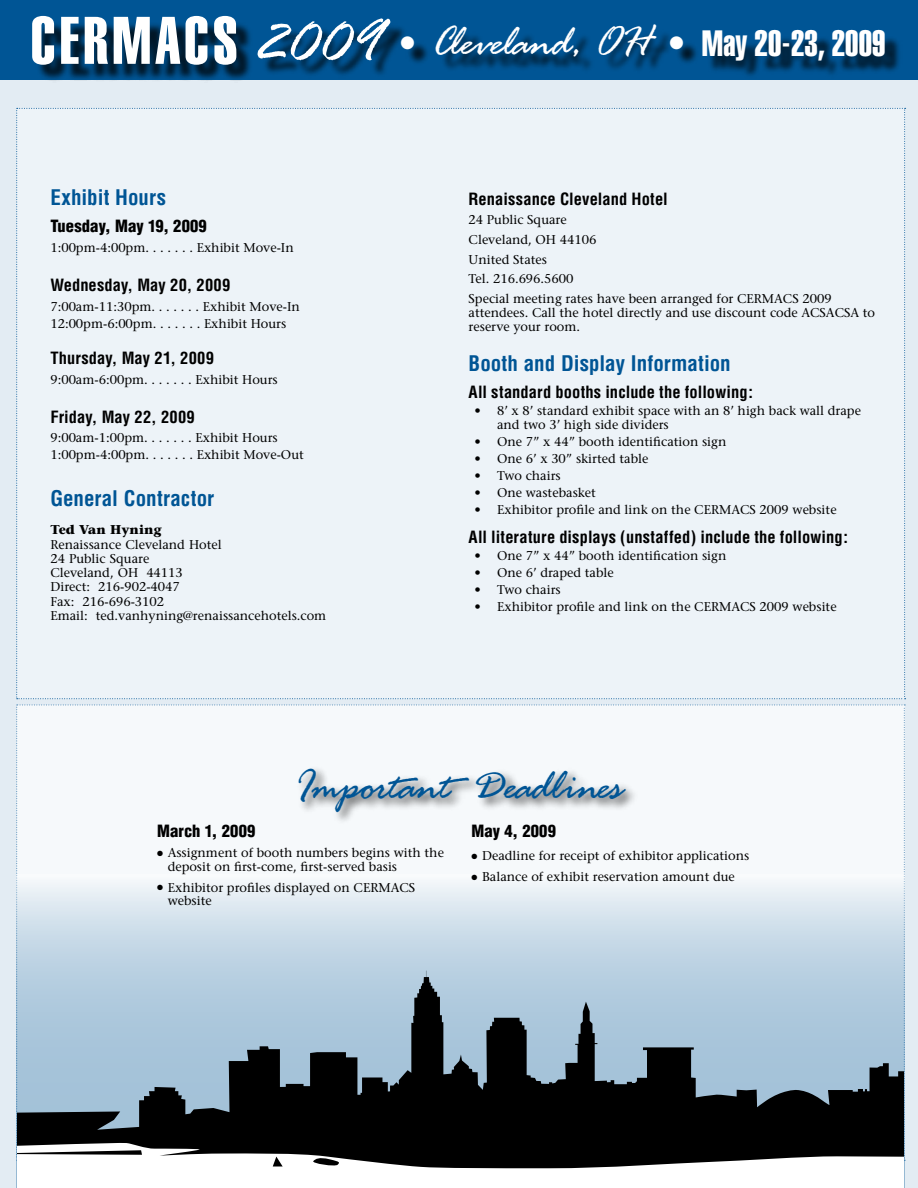
<style>
.page{position:relative;width:918px;height:1188px;background:#fff}
.page>*{position:absolute;margin:0;border:0;box-sizing:border-box;transform-origin:0 0}
.t1{font:66px "Helvetica Extra Compressed";letter-spacing:.065em;color:#fff}
.t2{font:45px "Rage Italic Let Plain";letter-spacing:.005em;color:#005595}
.t3{font:45px "Rage Italic Let Plain";letter-spacing:.005em;color:#fff}
.t4{font:36px "Helvetica Extra Compressed";letter-spacing:.005em;color:#fff}
.t5{font:700 condensed 21px "Helvetica";color:#005595}
.t6{font:700 condensed 16.5px "Helvetica";letter-spacing:.005em;color:#000}
.t7{font:900 condensed 16.5px "Helvetica";letter-spacing:.005em;color:#000}
.t8{font:12.75px/14.2px "Stone Serif";color:#000}
.t9{font:700 12.75px "Stone Serif";color:#000}
.s1{font-family:"Rage Italic Let Plain"}
</style>
<div class="page">
<div style="left:0;top:81px;width:918px;height:1107px;background:#e3ecf3"></div>
<div style="left:16px;top:108px;width:890px;height:591px;background:#edf3f8"></div>
<div style="left:0;top:0;width:917px;height:80px;background:#005595"></div>
<div style="left:35px;top:20px;width:867px;height:62px;background:#000;opacity:.75"></div>
<svg style="left:16px;top:705px;width:889px;height:483px;background:#b2bdc4"></svg>
<div style="left:295px;top:765px;width:344px;height:61px;background:#000;opacity:.75"></div>
<h1 class="t1" style="left:31px;top:1px;width:353px">CERMACS <span class="s1">2009</span></h1>
<h2 class="t3" style="left:400px;top:22px;width:252px">● Cleveland, OH</h2>
<h3 class="t4" style="left:670px;top:22px;width:218px">● May 20-23, 2009</h3>
<h3 class="t5" style="left:50px;top:185px;width:117px">Exhibit Hours</h3>
<p class="t7" style="left:50px;top:216px;width:158px">Tuesday, May 19, 2009</p>
<p class="t8" style="left:50px;top:240px;width:245px">1:00pm-4:00pm. . . . . . . Exhibit Move-In</p>
<p class="t6" style="left:50px;top:275px;width:182px">Wednesday, May 20, 2009</p>
<p class="t8" style="left:50px;top:298px;width:251px;line-height:17px">7:00am-11:30pm. . . . . . . Exhibit Move-In<br>12:00pm-6:00pm. . . . . . . Exhibit Hours</p>
<p class="t6" style="left:50px;top:348px;width:165px">Thursday, May 21, 2009</p>
<p class="t8" style="left:50px;top:372px;width:229px">9:00am-6:00pm. . . . . . . Exhibit Hours</p>
<p class="t6" style="left:50px;top:407px;width:146px">Friday, May 22, 2009</p>
<p class="t8" style="left:50px;top:429px;width:255px;line-height:17px">9:00am-1:00pm. . . . . . . Exhibit Hours<br>1:00pm-4:00pm. . . . . . . Exhibit Move-Out</p>
<h3 class="t5" style="left:50px;top:486px;width:165px">General Contractor</h3>
<p class="t9" style="left:50px;top:522px;width:113px">Ted Van Hyning</p>
<p class="t8" style="left:50px;top:537px;width:277px">Renaissance Cleveland Hotel<br>24 Public Square<br>Cleveland, OH 44113<br>Direct: 216-902-4047<br>Fax: 216-696-3102<br>Email: ted.vanhyning@renaissancehotels.com</p>
<p class="t6" style="left:469px;top:189px;width:201px">Renaissance Cleveland Hotel</p>
<p class="t8" style="left:469px;top:210px;width:365px;line-height:19.6px">24 Public Square<br>Cleveland, OH 44106<br>United States<br>Tel. 216.696.5600<br>Special meeting rates have been arranged for CERMACS 2009</p>
<p class="t8" style="left:469px;top:305px;width:408px">attendees. Call the hotel directly and use discount code ACSACSA to reserve your room.</p>
<h3 class="t5" style="left:469px;top:350px;width:264px">Booth and Display Information</h3>
<p class="t6" style="left:469px;top:382px;width:286px">All standard booths include the following:</p>
<p class="t8" style="left:497px;top:403px;width:365px;text-indent:-22px">• 8’ x 8’ standard exhibit space with an 8’ high back wall drape and two 3’ high side dividers</p>
<p class="t8" style="left:475px;top:434px;width:253px">• One 7” x 44” booth identification sign</p>
<p class="t8" style="left:475px;top:451px;width:175px">• One 6’ x 30” skirted table</p>
<p class="t8" style="left:475px;top:468px;width:88px">• Two chairs</p>
<p class="t8" style="left:475px;top:485px;width:123px">• One wastebasket</p>
<p class="t8" style="left:475px;top:502px;width:364px">• Exhibitor profile and link on the CERMACS 2009 website</p>
<p class="t6" style="left:469px;top:527px;width:381px">All literature displays (unstaffed) include the following:</p>
<p class="t8" style="left:475px;top:549px;width:253px">• One 7” x 44” booth identification sign</p>
<p class="t8" style="left:475px;top:566px;width:141px">• One 6’ draped table</p>
<p class="t8" style="left:475px;top:582px;width:88px">• Two chairs</p>
<p class="t8" style="left:475px;top:599px;width:364px">• Exhibitor profile and link on the CERMACS 2009 website</p>
<h2 class="t2" style="left:296px;top:766px;width:328px">Important Deadlines</h2>
<p class="t7" style="left:157px;top:821px;width:100px">March 1, 2009</p>
<p class="t8" style="left:168px;top:846px;width:278px;line-height:13.5px;text-indent:-10px">● Assignment of booth numbers begins with the deposit on first-come, first-served basis</p>
<p class="t8" style="left:168px;top:880px;width:249px;line-height:13.5px;text-indent:-10px">● Exhibitor profiles displayed on CERMACS website</p>
<p class="t7" style="left:472px;top:821px;width:86px">May 4, 2009</p>
<p class="t8" style="left:472px;top:849px;width:279px">● Deadline for receipt of exhibitor applications</p>
<p class="t8" style="left:472px;top:869px;width:265px">● Balance of exhibit reservation amount due</p>
</div>
